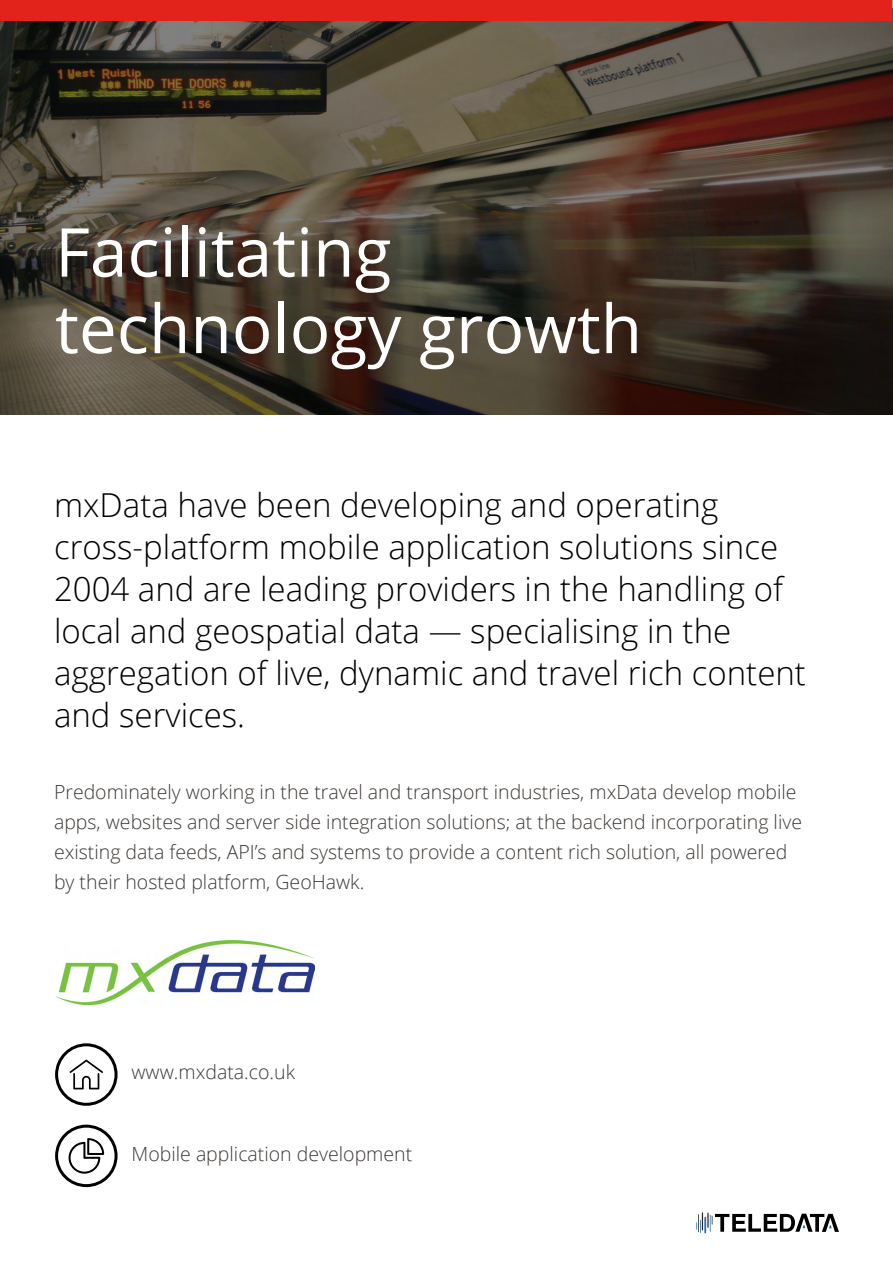
<style>
.page{position:relative;width:893px;height:1263px;background:#fff}
.page>*{position:absolute;margin:0;border:0;box-sizing:border-box;transform-origin:0 0}
.t1{font:67.5px/76.5px "Open Sans";color:#fff}
.t2{font:300 33px/42px "Open Sans";color:#000}
.t3{font:300 19.5px/30px "Open Sans";color:#3c3835}
</style>
<div class="page">
<svg style="left:0;top:8px;width:893px;height:407px;background:#483d31"></svg>
<svg style="left:696px;top:1212px;width:143px;height:21px"></svg>
<div style="left:0;top:0;width:892px;height:21px;background:#e2231b"></div>
<img style="left:55px;top:940px;width:260px;height:65px">
<div style="left:55px;top:1043px;width:63px;height:63px;border:3px solid #000;border-radius:50%"></div>
<svg style="left:70px;top:1060px;width:33px;height:29px"></svg>
<svg style="left:57px;top:1126px;width:59px;height:59px"></svg>
<div style="left:55px;top:1125px;width:63px;height:62px;border:3px solid #000;border-radius:50%"></div>
<svg style="left:69px;top:1138px;width:35px;height:36px"></svg>
<h1 class="t1" style="left:55px;top:212px;width:588px">Facilitating technology growth</h1>
<p class="t2" style="left:54px;top:483px;width:753px">mxData have been developing and operating cross-platform mobile application solutions since 2004 and are leading providers in the handling of local and geospatial data — specialising in the aggregation of live, dynamic and travel rich content and services.</p>
<p class="t3" style="left:54px;top:776px;width:750px">Predominately working in the travel and transport industries, mxData develop mobile apps, websites and server side integration solutions; at the backend incorporating live existing data feeds, API’s and systems to provide a content rich solution, all powered by their hosted platform, GeoHawk.</p>
<p class="t3" style="left:132px;top:1057px;width:165px">www.mxdata.co.uk</p>
<p class="t3" style="left:132px;top:1138px;width:282px">Mobile application development</p>
</div>
